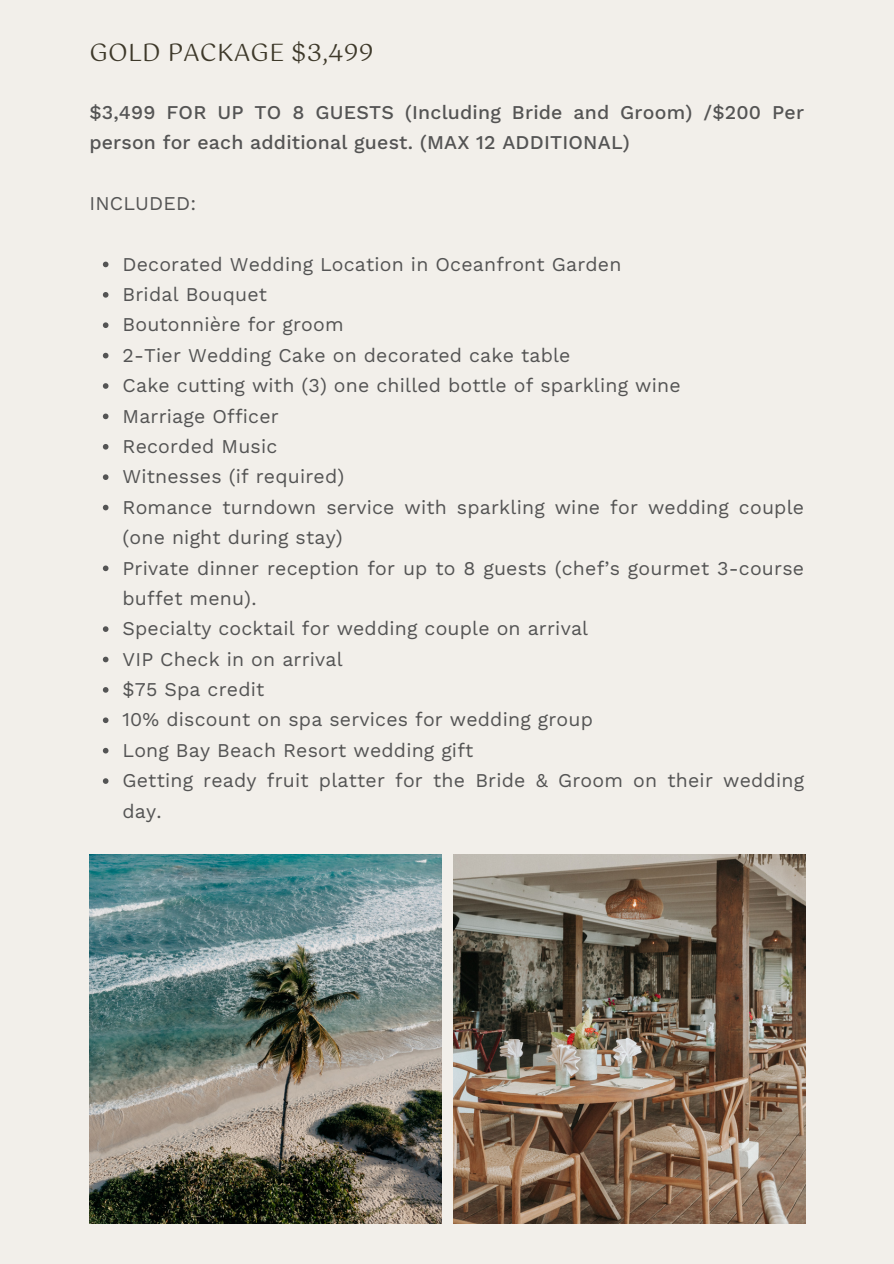
<style>
.page{position:relative;width:894px;height:1264px;background:#fff}
.page>*{position:absolute;margin:0;border:0;box-sizing:border-box;transform-origin:0 0}
.t1{font:24px "Gotu";letter-spacing:.01em;color:#3e392a}
.t2{font:19.5px/30.3px "Work Sans";letter-spacing:.01em;color:#545454}
.t3{font:500 19.5px/30.3px "Work Sans";letter-spacing:.01em;color:#545454}
</style>
<div class="page">
<div style="left:0;top:0;width:893px;height:1263px;background:#f2efea"></div>
<svg style="left:103px;top:261px;width:5px;height:6px"></svg>
<svg style="left:103px;top:292px;width:5px;height:5px"></svg>
<svg style="left:103px;top:322px;width:5px;height:6px"></svg>
<svg style="left:103px;top:353px;width:5px;height:5px"></svg>
<svg style="left:103px;top:383px;width:5px;height:6px"></svg>
<svg style="left:103px;top:413px;width:5px;height:6px"></svg>
<svg style="left:103px;top:444px;width:5px;height:5px"></svg>
<svg style="left:103px;top:474px;width:5px;height:6px"></svg>
<svg style="left:103px;top:504px;width:5px;height:6px"></svg>
<svg style="left:103px;top:565px;width:5px;height:6px"></svg>
<svg style="left:103px;top:626px;width:5px;height:6px"></svg>
<svg style="left:103px;top:656px;width:5px;height:6px"></svg>
<svg style="left:103px;top:687px;width:5px;height:5px"></svg>
<svg style="left:103px;top:717px;width:5px;height:6px"></svg>
<svg style="left:103px;top:747px;width:5px;height:6px"></svg>
<svg style="left:103px;top:778px;width:5px;height:5px"></svg>
<img style="left:89px;top:854px;width:352px;height:369px">
<img style="left:453px;top:854px;width:352px;height:369px">
<p class="t1" style="left:89px;top:38px;width:285px">GOLD PACKAGE $3,499</p>
<h1 class="t3" style="left:89px;top:97px;width:716px">$3,499 FOR UP TO 8 GUESTS (Including Bride and Groom) /$200 Per person for each additional guest. (MAX 12 ADDITIONAL)</h1>
<h3 class="t2" style="left:89px;top:188px;width:108px">INCLUDED:</h3>
<h2 class="t2" style="left:122px;top:249px;width:500px">Decorated Wedding Location in Oceanfront Garden</h2>
<p class="t2" style="left:122px;top:279px;width:146px">Bridal Bouquet</p>
<p class="t2" style="left:122px;top:309px;width:222px">Boutonnière for groom</p>
<p class="t2" style="left:122px;top:340px;width:449px">2-Tier Wedding Cake on decorated cake table</p>
<p class="t2" style="left:122px;top:370px;width:559px">Cake cutting with (3) one chilled bottle of sparkling wine</p>
<p class="t2" style="left:122px;top:401px;width:158px">Marriage Officer</p>
<p class="t2" style="left:122px;top:431px;width:156px">Recorded Music</p>
<p class="t2" style="left:122px;top:461px;width:223px">Witnesses (if required)</p>
<p class="t2" style="left:122px;top:492px;width:682px">Romance turndown service with sparkling wine for wedding couple (one night during stay)</p>
<p class="t2" style="left:122px;top:552px;width:682px">Private dinner reception for up to 8 guests (chef’s gourmet 3-course buffet menu).</p>
<p class="t2" style="left:122px;top:613px;width:467px">Specialty cocktail for wedding couple on arrival</p>
<p class="t2" style="left:122px;top:644px;width:222px">VIP Check in on arrival</p>
<p class="t2" style="left:122px;top:674px;width:143px">$75 Spa credit</p>
<p class="t2" style="left:122px;top:704px;width:472px">10% discount on spa services for wedding group</p>
<p class="t2" style="left:122px;top:735px;width:352px">Long Bay Beach Resort wedding gift</p>
<p class="t2" style="left:122px;top:765px;width:682px">Getting ready fruit platter for the Bride &amp; Groom on their wedding day.</p>
</div>
